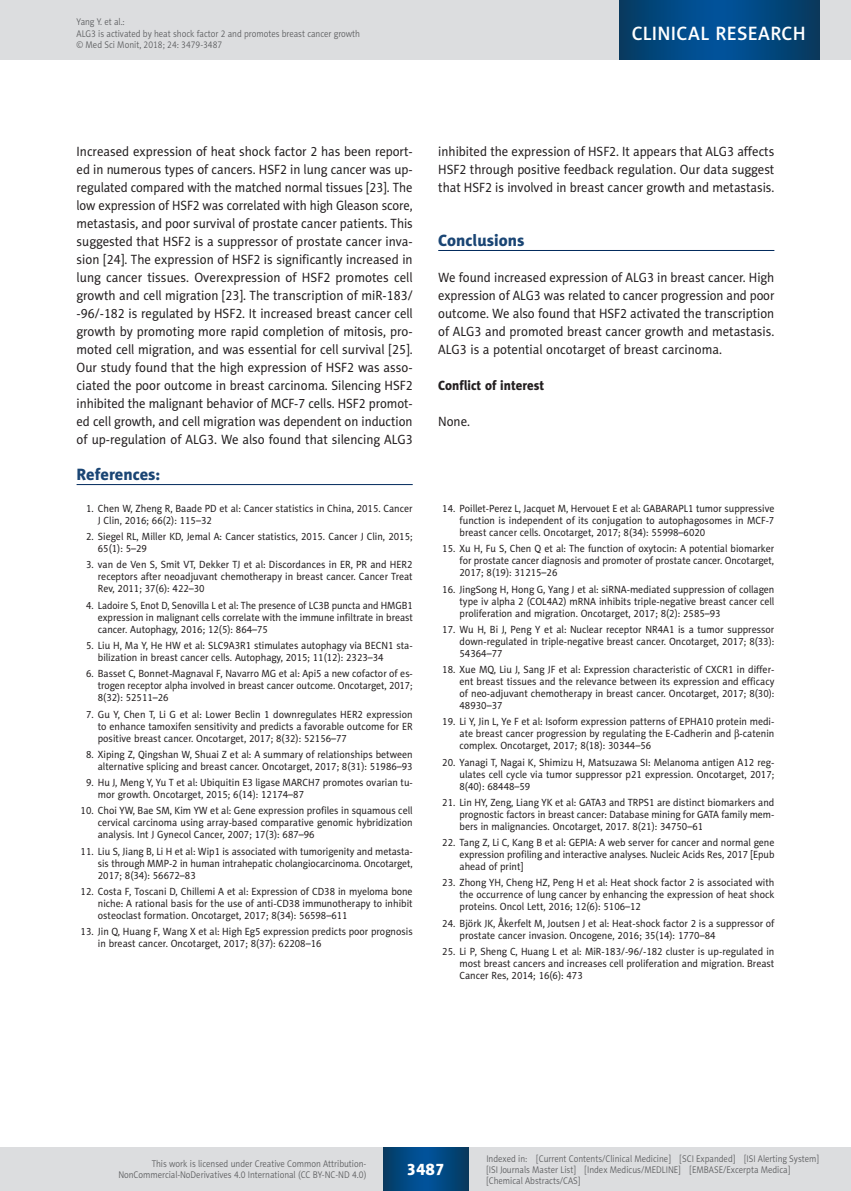
<style>
.page{position:relative;width:851px;height:1191px;background:#fff}
.page>*{position:absolute;margin:0;border:0;box-sizing:border-box;transform-origin:0 0}
.t1{font:19.5px "Naomi Sans EFN Medium";letter-spacing:.015em;color:#fff}
.MSM_Headline_1{font:16.5px "Naomi Sans EFN Heavy";color:#1a4574}
.MSM_Referencje_Tytul{font:16.5px "Naomi Sans EFN Heavy";color:#1a4574}
.t2{font:16.5px "Naomi Sans EFN Heavy";color:#fff}
.MSM_Body{font:13.5px/18px "Naomi Sans EFN";color:#231f20;text-align:justify;scale:.95 1}
.MSM_Headline_2{font:13.5px "Naomi Sans EFN Heavy";color:#231f20;scale:.95 1}
.MSM_Referencje_punkt{font:10.5px/12px "Naomi Sans EFN";color:#231f20;text-align:justify;scale:.95 1}
.MSM_Referencje_punkt-2{font:10.5px/12px "Naomi Sans EFN";color:#231f20;text-align:justify;scale:.94 1}
.MSM_Referencje_punkt-3{font:10.5px/12px "Naomi Sans EFN";color:#231f20;text-align:justify;scale:.93 1}
.t3{font:9.75px/11.2px "Naomi Sans EFN Light";color:#57585a;scale:.9 1}
.s1{font-family:"Standard Sym L"}
</style>
<div class="page">
<hr style="left:438px;top:250px;width:336px;height:1px;background:#00295c">
<hr style="left:77px;top:484px;width:335px;height:1px;background:#00295c">
<div style="left:0;top:1148px;width:850px;height:43px;background:#dcdddf"></div>
<svg style="left:383px;top:1147px;width:85px;height:43px;background:#02477e"></svg>
<div style="left:0;top:0;width:850px;height:60px;background:#dcdddf"></div>
<svg style="left:619px;top:0;width:200px;height:60px;background:#02477e"></svg>
<p class="t3" style="left:77px;top:16px;width:316px">Yang Y. et al.:<br>ALG3 is activated by heat shock factor 2 and promotes breast cancer growth © Med Sci Monit, 2018; 24: 3479-3487</p>
<h1 class="t1" style="left:631px;top:22px;width:175px">CLINICAL RESEARCH</h1>
<p class="MSM_Body" style="left:77px;top:142px;width:355px">Increased expression of heat shock factor 2 has been report&shy;ed in numerous types of cancers. HSF2 in lung cancer was up&shy;regulated compared with the matched normal tissues [23]. The low expression of HSF2 was correlated with high Gleason score, metastasis, and poor survival of prostate cancer patients. This suggested that HSF2 is a suppressor of prostate cancer inva&shy;sion [24]. The expression of HSF2 is significantly increased in lung cancer tissues. Overexpression of HSF2 promotes cell growth and cell migration [23]. The transcription of miR-183/ -96/-182 is regulated by HSF2. It increased breast cancer cell growth by promoting more rapid completion of mitosis, pro&shy;moted cell migration, and was essential for cell survival [25].<br>Our study found that the high expression of HSF2 was asso&shy;ciated the poor outcome in breast carcinoma. Silencing HSF2 inhibited the malignant behavior of MCF-7 cells. HSF2 promot&shy;ed cell growth, and cell migration was dependent on induction of up-regulation of ALG3. We also found that silencing ALG3</p>
<p class="MSM_Body" style="left:438px;top:142px;width:355px">inhibited the expression of HSF2. It appears that ALG3 affects HSF2 through positive feedback regulation. Our data suggest that HSF2 is involved in breast cancer growth and metastasis.</p>
<p class="MSM_Headline_1" style="left:438px;top:230px;width:88px">Conclusions</p>
<p class="MSM_Body" style="left:438px;top:268px;width:355px">We found increased expression of ALG3 in breast cancer. High expression of ALG3 was related to cancer progression and poor outcome. We also found that HSF2 activated the transcription of ALG3 and promoted breast cancer growth and metastasis.<br>ALG3 is a potential oncotarget of breast carcinoma.</p>
<p class="MSM_Headline_2" style="left:438px;top:377px;width:113px">Conflict of interest</p>
<p class="MSM_Body" style="left:438px;top:412px;width:35px">None.</p>
<p class="MSM_Referencje_Tytul" style="left:77px;top:464px;width:85px">References:</p>
<p class="MSM_Referencje_punkt" style="left:98px;top:502px;width:333px;text-indent:-12px">1. Chen W, Zheng R, Baade PD et al: Cancer statistics in China, 2015. Cancer<br>J Clin, 2016; 66(2): 115–32</p>
<p class="MSM_Referencje_punkt" style="left:98px;top:531px;width:333px;text-indent:-12px">2. Siegel RL, Miller KD, Jemal A: Cancer statistics, 2015. Cancer J Clin, 2015;<br>65(1): 5–29</p>
<p class="MSM_Referencje_punkt" style="left:98px;top:559px;width:333px;text-indent:-12px">3. van de Ven S, Smit VT, Dekker TJ et al: Discordances in ER, PR and HER2 receptors after neoadjuvant chemotherapy in breast cancer. Cancer Treat Rev, 2011; 37(6): 422–30</p>
<p class="MSM_Referencje_punkt-3" style="left:98px;top:599px;width:340px;text-indent:-12px">4. Ladoire S, Enot D, Senovilla L et al: The presence of LC3B puncta and HMGB1 expression in malignant cells correlate with the immune infiltrate in breast cancer. Autophagy, 2016; 12(5): 864–75</p>
<p class="MSM_Referencje_punkt" style="left:98px;top:639px;width:333px;text-indent:-12px">5. Liu H, Ma Y, He HW et al: SLC9A3R1 stimulates autophagy via BECN1 sta&shy;bilization in breast cancer cells. Autophagy, 2015; 11(12): 2323–34</p>
<p class="MSM_Referencje_punkt" style="left:98px;top:668px;width:333px;text-indent:-12px">6. Basset C, Bonnet-Magnaval F, Navarro MG et al: Api5 a new cofactor of es&shy;trogen receptor alpha involved in breast cancer outcome. Oncotarget, 2017; 8(32): 52511–26</p>
<p class="MSM_Referencje_punkt" style="left:98px;top:708px;width:333px;text-indent:-12px">7. Gu Y, Chen T, Li G et al: Lower Beclin 1 downregulates HER2 expression to enhance tamoxifen sensitivity and predicts a favorable outcome for ER positive breast cancer. Oncotarget, 2017; 8(32): 52156–77</p>
<p class="MSM_Referencje_punkt" style="left:86px;top:748px;width:345px;text-align:right">8. Xiping Z, Qingshan W, Shuai Z et al: A summary of relationships between alternative splicing and breast cancer. Oncotarget, 2017; 8(31): 51986–93</p>
<p class="MSM_Referencje_punkt" style="left:98px;top:776px;width:333px;text-indent:-12px">9. Hu J, Meng Y, Yu T et al: Ubiquitin E3 ligase MARCH7 promotes ovarian tu&shy;mor growth. Oncotarget, 2015; 6(14): 12174–87</p>
<p class="MSM_Referencje_punkt" style="left:98px;top:805px;width:333px;text-indent:-17px">10. Choi YW, Bae SM, Kim YW et al: Gene expression profiles in squamous cell cervical carcinoma using array-based comparative genomic hybridization analysis. Int J Gynecol Cancer, 2007; 17(3): 687–96</p>
<p class="MSM_Referencje_punkt-2" style="left:98px;top:845px;width:336px;text-indent:-17px">11. Liu S, Jiang B, Li H et al: Wip1 is associated with tumorigenity and metasta&shy;sis through MMP-2 in human intrahepatic cholangiocarcinoma. Oncotarget, 2017; 8(34): 56672–83</p>
<p class="MSM_Referencje_punkt" style="left:98px;top:885px;width:333px;text-indent:-17px">12. Costa F, Toscani D, Chillemi A et al: Expression of CD38 in myeloma bone niche: A rational basis for the use of anti-CD38 immunotherapy to inhibit osteoclast formation. Oncotarget, 2017; 8(34): 56598–611</p>
<p class="MSM_Referencje_punkt" style="left:98px;top:925px;width:333px;text-indent:-17px">13. Jin Q, Huang F, Wang X et al: High Eg5 expression predicts poor prognosis in breast cancer. Oncotarget, 2017; 8(37): 62208–16</p>
<p class="MSM_Referencje_punkt-2" style="left:459px;top:502px;width:336px;text-indent:-17px">14. Poillet-Perez L, Jacquet M, Hervouet E et al: GABARAPL1 tumor suppressive function is independent of its conjugation to autophagosomes in MCF-7 breast cancer cells. Oncotarget, 2017; 8(34): 55998–6020</p>
<p class="MSM_Referencje_punkt" style="left:459px;top:543px;width:333px;text-indent:-17px">15. Xu H, Fu S, Chen Q et al: The function of oxytocin: A potential biomarker for prostate cancer diagnosis and promoter of prostate cancer. Oncotarget, 2017; 8(19): 31215–26</p>
<p class="MSM_Referencje_punkt" style="left:459px;top:583px;width:333px;text-indent:-17px">16. JingSong H, Hong G, Yang J et al: siRNA-mediated suppression of collagen type iv alpha 2 (COL4A2) mRNA inhibits triple-negative breast cancer cell proliferation and migration. Oncotarget, 2017; 8(2): 2585–93</p>
<p class="MSM_Referencje_punkt" style="left:459px;top:623px;width:333px;text-indent:-17px">17. Wu H, Bi J, Peng Y et al: Nuclear receptor NR4A1 is a tumor suppressor down-regulated in triple-negative breast cancer. Oncotarget, 2017; 8(33):<br>54364–77</p>
<p class="MSM_Referencje_punkt" style="left:459px;top:663px;width:333px;text-indent:-17px">18. Xue MQ, Liu J, Sang JF et al: Expression characteristic of CXCR1 in differ&shy;ent breast tissues and the relevance between its expression and efficacy of neo-adjuvant chemotherapy in breast cancer. Oncotarget, 2017; 8(30):<br>48930–37</p>
<p class="MSM_Referencje_punkt" style="left:459px;top:716px;width:333px;text-indent:-17px">19. Li Y, Jin L, Ye F et al: Isoform expression patterns of EPHA10 protein medi&shy;ate breast cancer progression by regulating the E-Cadherin and <span class="s1">b</span>-catenin complex. Oncotarget, 2017; 8(18): 30344–56</p>
<p class="MSM_Referencje_punkt" style="left:459px;top:756px;width:333px;text-indent:-17px">20. Yanagi T, Nagai K, Shimizu H, Matsuzawa SI: Melanoma antigen A12 reg&shy;ulates cell cycle via tumor suppressor p21 expression. Oncotarget, 2017; 8(40): 68448–59</p>
<p class="MSM_Referencje_punkt" style="left:459px;top:796px;width:333px;text-indent:-17px">21. Lin HY, Zeng, Liang YK et al: GATA3 and TRPS1 are distinct biomarkers and prognostic factors in breast cancer: Database mining for GATA family mem&shy;bers in malignancies. Oncotarget, 2017. 8(21): 34750–61</p>
<p class="MSM_Referencje_punkt" style="left:459px;top:836px;width:333px;text-indent:-17px">22. Tang Z, Li C, Kang B et al: GEPIA: A web server for cancer and normal gene expression profiling and interactive analyses. Nucleic Acids Res, 2017 [Epub ahead of print]</p>
<p class="MSM_Referencje_punkt" style="left:459px;top:877px;width:333px;text-indent:-17px">23. Zhong YH, Cheng HZ, Peng H et al: Heat shock factor 2 is associated with the occurrence of lung cancer by enhancing the expression of heat shock proteins. Oncol Lett, 2016; 12(6): 5106–12</p>
<p class="MSM_Referencje_punkt" style="left:459px;top:917px;width:333px;text-indent:-17px">24. Björk JK, Åkerfelt M, Joutsen J et al: Heat-shock factor 2 is a suppressor of prostate cancer invasion. Oncogene, 2016; 35(14): 1770–84</p>
<p class="MSM_Referencje_punkt" style="left:459px;top:945px;width:333px;text-indent:-17px">25. Li P, Sheng C, Huang L et al: MiR-183/-96/-182 cluster is up-regulated in most breast cancers and increases cell proliferation and migration. Breast Cancer Res, 2014; 16(6): 473</p>
<p class="t3" style="left:118px;top:1158px;width:277px;text-align:right">This work is licensed under Creative Common Attribution-<br>NonCommercial-NoDerivatives 4.0 International (CC BY-NC-ND 4.0)</p>
<h2 class="t2" style="left:406px;top:1159px;width:40px">3487</h2>
<p class="t3" style="left:486px;top:1152px;width:371px">Indexed in: [Current Contents/Clinical Medicine] [SCI Expanded] [ISI Alerting System] [ISI Journals Master List] [Index Medicus/MEDLINE] [EMBASE/Excerpta Medica] [Chemical Abstracts/CAS]</p>
</div>
